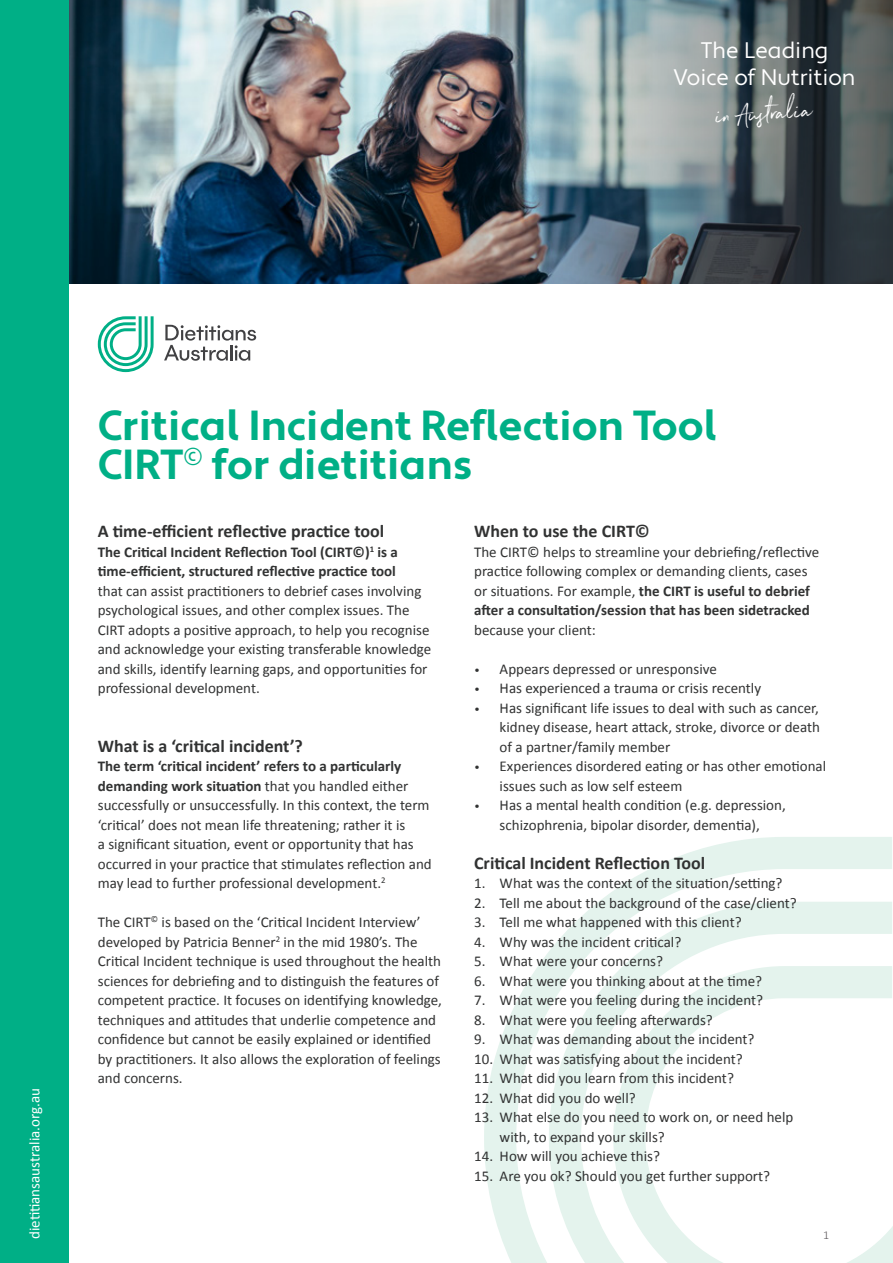
<style>
.page{position:relative;width:893px;height:1263px;background:#fff}
.page>*{position:absolute;margin:0;border:0;box-sizing:border-box;transform-origin:0 0}
.t1{font:700 42px/39px "Apertura";color:#00af86}
.t2{font:28.5px "Northwell";color:#fff}
.t3{font:22.5px/27px "Apertura";color:#fff;text-align:center}
.t4{font:700 18px "Calibri";color:#313232}
.t5{font:15px/19.5px "Calibri";color:#313232}
.t6{font:700 15px/19.5px "Calibri";color:#313232}
.t7{font:15px "Calibri";color:#fff}
.t8{font:300 12px "Calibri";color:#5b575a}
.s1{font-weight:700}
.s2{font-weight:300;font-size:12px}
</style>
<div class="page">
<img style="left:68px;top:0;width:459px;height:284px">
<svg style="left:527px;top:0;width:366px;height:284px;background:#667479"></svg>
<svg style="left:892px;top:1226px;width:1px;height:37px"></svg>
<svg style="left:484px;top:837px;width:408px;height:426px"></svg>
<div style="left:0;top:0;width:68px;height:1263px;background:#00af86"></div>
<svg style="left:164px;top:325px;width:92px;height:36px"></svg>
<svg style="left:98px;top:316px;width:56px;height:56px"></svg>
<h3 class="t3" style="left:674px;top:37px;width:183px">The Leading<br>Voice of Nutrition</h3>
<h2 class="t2" style="left:715px;top:96px;width:98px;rotate:-4deg">in Australia</h2>
<p class="t7" style="left:25px;top:1239px;width:152px;rotate:-90deg">dietitiansaustralia.org.au</p>
<h1 class="t1" style="left:98px;top:407px;width:620px">Critical Incident Reflection Tool<br>CIRT<sup>©</sup> for dietitians</h1>
<p class="t4" style="left:98px;top:518px;width:288px">A time-efficient reflective practice tool</p>
<p class="t6" style="left:98px;top:541px;width:302px">The Critical Incident Reflection Tool (CIRT©)<sup>1</sup> is a time-efficient, structured reflective practice tool</p>
<p class="t5" style="left:98px;top:580px;width:335px">that can assist practitioners to debrief cases involving psychological issues, and other complex issues. The CIRT adopts a positive approach, to help you recognise and acknowledge your existing transferable knowledge and skills, identify learning gaps, and opportunities for professional development.</p>
<p class="t4" style="left:98px;top:733px;width:207px">What is a ‘critical incident’?</p>
<p class="t5" style="left:98px;top:756px;width:336px"><span class="s1">The term ‘critical incident’ refers to a particularly demanding work situation</span> that you handled either successfully or unsuccessfully. In this context, the term ‘critical’ does not mean life threatening; rather it is<br>a significant situation, event or opportunity that has occurred in your practice that stimulates reflection and may lead to further professional development.<sup>2</sup></p>
<p class="t5" style="left:98px;top:912px;width:346px">The CIRT<sup>©</sup> is based on the ‘Critical Incident Interview’ developed by Patricia Benner<sup>2</sup> in the mid 1980’s. The Critical Incident technique is used throughout the health sciences for debriefing and to distinguish the features of competent practice. It focuses on identifying knowledge, techniques and attitudes that underlie competence and confidence but cannot be easily explained or identified by practitioners. It also allows the exploration of feelings and concerns.</p>
<p class="t4" style="left:474px;top:518px;width:177px">When to use the CIRT©</p>
<p class="t5" style="left:474px;top:541px;width:347px">The CIRT© helps to streamline your debriefing/reflective practice following complex or demanding clients, cases or situations. For example, <span class="s1">the CIRT is useful to debrief after a consultation/session that has been sidetracked</span></p>
<p class="t5" style="left:474px;top:619px;width:123px">because your client:</p>
<p class="t5" style="left:474px;top:658px;width:244px"><span class="s2">•</span> Appears depressed or unresponsive</p>
<p class="t5" style="left:474px;top:678px;width:289px"><span class="s2">•</span> Has experienced a trauma or crisis recently</p>
<p class="t5" style="left:500px;top:697px;width:322px;text-align:justify;text-indent:-26px"><span class="s2">•</span> Has significant life issues to deal with such as cancer, kidney disease, heart attack, stroke, divorce or death of a partner/family member</p>
<p class="t5" style="left:500px;top:756px;width:328px;text-indent:-26px"><span class="s2">•</span> Experiences disordered eating or has other emotional issues such as low self esteem</p>
<p class="t5" style="left:474px;top:795px;width:313px;text-align:center"><span class="s2">•</span> Has a mental health condition (e.g. depression, schizophrenia, bipolar disorder, dementia),</p>
<p class="t4" style="left:474px;top:850px;width:233px">Critical Incident Reflection Tool</p>
<p class="t5" style="left:474px;top:873px;width:310px">1. What was the context of the situation/setting?</p>
<p class="t5" style="left:474px;top:892px;width:324px">2. Tell me about the background of the case/client?</p>
<p class="t5" style="left:474px;top:912px;width:269px">3. Tell me what happened with this client?</p>
<p class="t5" style="left:474px;top:931px;width:209px">4. Why was the incident critical?</p>
<p class="t5" style="left:474px;top:951px;width:190px">5. What were your concerns?</p>
<p class="t5" style="left:474px;top:970px;width:290px">6. What were you thinking about at the time?</p>
<p class="t5" style="left:474px;top:990px;width:290px">7. What were you feeling during the incident?</p>
<p class="t5" style="left:474px;top:1009px;width:240px">8. What were you feeling afterwards?</p>
<p class="t5" style="left:474px;top:1029px;width:282px">9. What was demanding about the incident?</p>
<p class="t5" style="left:474px;top:1048px;width:270px">10. What was satisfying about the incident?</p>
<p class="t5" style="left:474px;top:1068px;width:261px">11. What did you learn from this incident?</p>
<p class="t5" style="left:474px;top:1087px;width:163px">12. What did you do well?</p>
<p class="t5" style="left:500px;top:1107px;width:295px;text-indent:-26px">13. What else do you need to work on, or need help with, to expand your skills?</p>
<p class="t5" style="left:474px;top:1146px;width:187px">14. How will you achieve this?</p>
<p class="t5" style="left:474px;top:1165px;width:298px">15. Are you ok? Should you get further support?</p>
<p class="t8" style="left:823px;top:1228px;width:8px">1</p>
</div>
